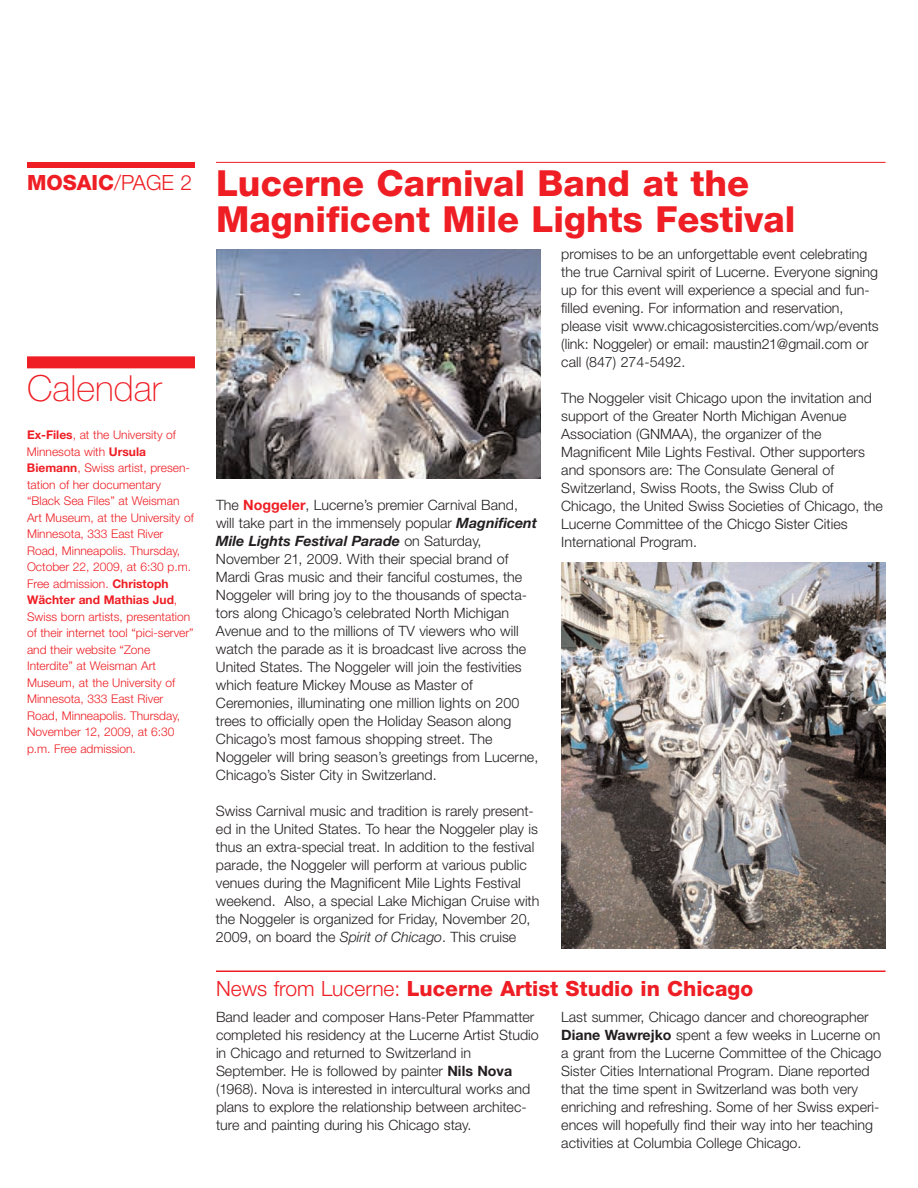
<style>
.page{position:relative;width:918px;height:1188px;background:#fff}
.page>*{position:absolute;margin:0;border:0;box-sizing:border-box;transform-origin:0 0}
.t1{font:800 36px/36px "Helvetica Neue";color:#ee1e24}
.t2{font:100 36px "Helvetica Neue";color:#ee1e24}
.t3{font:800 21px "Helvetica Neue";color:#ee1e24}
.t4{font:300 14.25px/18px "Helvetica Neue";color:#231f20}
.t5{font:300 12px/16.5px "Helvetica Neue";color:#ee1e24}
.s1{font-weight:300}
.s2{font-weight:700}
.s3{font-weight:700;color:#ee1e24}
.s4{font-weight:700;font-style:italic}
.s5{font-style:italic}
</style>
<div class="page">
<div style="left:27px;top:162px;width:168px;height:6px;background:#ee1e24"></div>
<div style="left:27px;top:356px;width:168px;height:12px;background:#ee1e24"></div>
<hr style="left:216px;top:162px;width:670px;height:1px;background:#ee1e24">
<img style="left:216px;top:250px;width:324px;height:228px">
<img style="left:561px;top:562px;width:325px;height:386px">
<hr style="left:216px;top:970px;width:670px;height:2px;background:#ee1e24">
<h2 class="t3" style="left:27px;top:176px;width:167px">MOSAIC<span class="s1">/PAGE 2</span></h2>
<h1 class="t2" style="left:27px;top:375px;width:136px">Calendar</h1>
<p class="t5" style="left:27px;top:428px;width:168px"><span class="s2">Ex-Files</span>, at the University of<br>Minnesota with <span class="s2">Ursula<br>Biemann</span>, Swiss artist, presen&shy;tation of her documentary “Black Sea Files” at Weisman<br>Art Museum, at the University of<br>Minnesota, 333 East River<br>Road, Minneapolis. Thursday,<br>October 22, 2009, at 6:30 p.m.<br>Free admission. <span class="s2">Christoph<br>Wächter and Mathias Jud</span>,<br>Swiss born artists, presentation of their internet tool “pici-server” and their website “Zone<br>Interdite” at Weisman Art<br>Museum, at the University of<br>Minnesota, 333 East River<br>Road, Minneapolis. Thursday,<br>November 12, 2009, at 6:30 p.m. Free admission.</p>
<h1 class="t1" style="left:216px;top:168px;width:581px">Lucerne Carnival Band at the<br>Magnificent Mile Lights Festival</h1>
<p class="t4" style="left:216px;top:497px;width:324px">The <span class="s3">Noggeler</span>, Lucerne’s premier Carnival Band, will take part in the immensely popular <span class="s4">Magnificent Mile Lights Festival Parade</span> on Saturday, November 21, 2009. With their special brand of Mardi Gras music and their fanciful costumes, the Noggeler will bring joy to the thousands of specta&shy;tors along Chicago’s celebrated North Michigan Avenue and to the millions of TV viewers who will watch the parade as it is broadcast live across the United States. The Noggeler will join the festivities which feature Mickey Mouse as Master of Ceremonies, illuminating one million lights on 200 trees to officially open the Holiday Season along Chicago’s most famous shopping street. The Noggeler will bring season’s greetings from Lucerne, Chicago’s Sister City in Switzerland.</p>
<p class="t4" style="left:216px;top:803px;width:325px">Swiss Carnival music and tradition is rarely present&shy;ed in the United States. To hear the Noggeler play is thus an extra-special treat. In addition to the festival parade, the Noggeler will perform at various public venues during the Magnificent Mile Lights Festival weekend. Also, a special Lake Michigan Cruise with the Noggeler is organized for Friday, November 20, 2009, on board the <span class="s5">Spirit of Chicago</span>. This cruise</p>
<p class="t4" style="left:561px;top:246px;width:319px">promises to be an unforgettable event celebrating the true Carnival spirit of Lucerne. Everyone signing up for this event will experience a special and fun&shy;filled evening. For information and reservation, please visit www.chicagosistercities.com/wp/events (link: Noggeler) or email: maustin21@gmail.com or call (847) 274-5492.</p>
<p class="t4" style="left:561px;top:390px;width:323px">The Noggeler visit Chicago upon the invitation and support of the Greater North Michigan Avenue Association (GNMAA), the organizer of the Magnificent Mile Lights Festival. Other supporters and sponsors are: The Consulate General of Switzerland, Swiss Roots, the Swiss Club of Chicago, the United Swiss Societies of Chicago, the Lucerne Committee of the Chicgo Sister Cities International Program.</p>
<h2 class="t3" style="left:216px;top:981px;width:539px"><span class="s1">News from Lucerne:</span> Lucerne Artist Studio in Chicago</h2>
<p class="t4" style="left:216px;top:1009px;width:324px">Band leader and composer Hans-Peter Pfammatter completed his residency at the Lucerne Artist Studio in Chicago and returned to Switzerland in September. He is followed by painter <span class="s2">Nils Nova </span>(1968). Nova is interested in intercultural works and plans to explore the relationship between architec&shy;ture and painting during his Chicago stay.</p>
<p class="t4" style="left:561px;top:1009px;width:322px">Last summer, Chicago dancer and choreographer <span class="s2">Diane Wawrejko</span> spent a few weeks in Lucerne on a grant from the Lucerne Committee of the Chicago Sister Cities International Program. Diane reported that the time spent in Switzerland was both very enriching and refreshing. Some of her Swiss experi&shy;ences will hopefully find their way into her teaching activities at Columbia College Chicago.</p>
</div>
